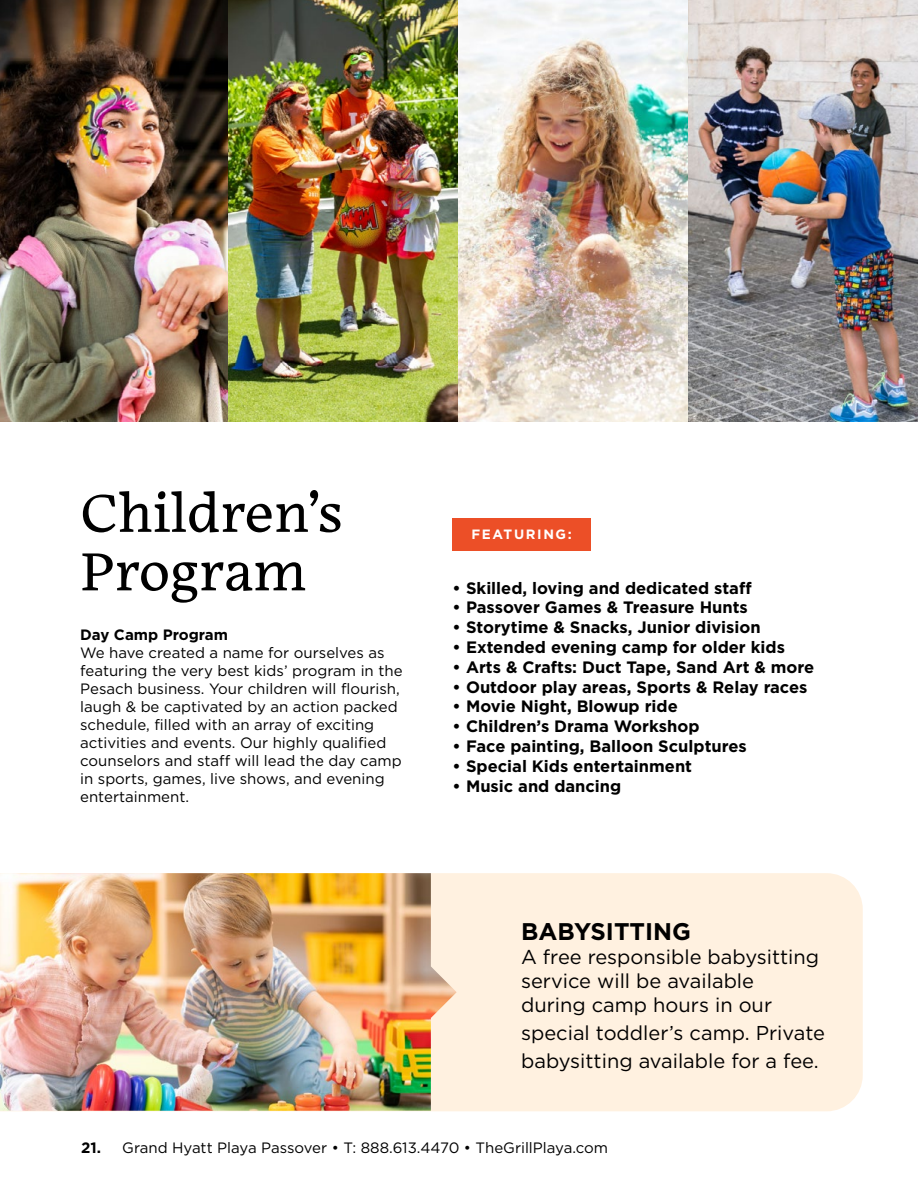
<style>
.page{position:relative;width:918px;height:1188px;background:#fff}
.page>*{position:absolute;margin:0;border:0;box-sizing:border-box;transform-origin:0 0}
.t1{font:55.05px/58.5px "Embury Text";letter-spacing:-.015em;color:#000}
.t2{font:700 24px "Gotham";color:#000}
.t3{font:20.1px/24px "Gotham";color:#000}
.t4{font:700 16.5px "Gotham";color:#000}
.t5{font:15px/18px "Gotham";color:#000}
.t6{font:700 15px "Gotham";color:#000}
.t7{font:700 13.5px "Gotham";letter-spacing:.12em;color:#fff}
</style>
<div class="page">
<div style="left:457px;top:873px;width:406px;height:238px;background:#fff1e0"></div>
<div style="left:453px;top:518px;width:138px;height:33px;background:#ec4f27"></div>
<img style="left:0;top:873px;width:457px;height:238px">
<img style="left:0;top:0;width:228px;height:421px">
<img style="left:228px;top:0;width:230px;height:421px">
<img style="left:458px;top:0;width:230px;height:421px">
<img style="left:688px;top:0;width:230px;height:421px">
<h1 class="t1" style="left:80px;top:479px;width:265px">Children’s<br>Program</h1>
<p class="t6" style="left:80px;top:626px;width:149px">Day Camp Program</p>
<p class="t5" style="left:80px;top:644px;width:324px">We have created a name for ourselves as featuring the very best kids’ program in the Pesach business. Your children will flourish, laugh &amp; be captivated by an action packed schedule, filled with an array of exciting activities and events. Our highly qualified counselors and staff will lead the day camp in sports, games, live shows, and evening entertainment.</p>
<p class="t7" style="left:471px;top:527px;width:102px">FEATURING:</p>
<p class="t4" style="left:453px;top:578px;width:301px">• Skilled, loving and dedicated staff</p>
<p class="t4" style="left:453px;top:598px;width:297px">• Passover Games &amp; Treasure Hunts</p>
<p class="t4" style="left:453px;top:618px;width:310px">• Storytime &amp; Snacks, Junior division</p>
<p class="t4" style="left:453px;top:638px;width:334px">• Extended evening camp for older kids</p>
<p class="t4" style="left:453px;top:657px;width:363px">• Arts &amp; Crafts: Duct Tape, Sand Art &amp; more</p>
<p class="t4" style="left:453px;top:677px;width:356px">• Outdoor play areas, Sports &amp; Relay races</p>
<p class="t4" style="left:453px;top:697px;width:227px">• Movie Night, Blowup ride</p>
<p class="t4" style="left:453px;top:717px;width:249px">• Children’s Drama Workshop</p>
<p class="t4" style="left:453px;top:737px;width:296px">• Face painting, Balloon Sculptures</p>
<p class="t4" style="left:453px;top:756px;width:241px">• Special Kids entertainment</p>
<p class="t4" style="left:453px;top:776px;width:170px">• Music and dancing</p>
<h2 class="t2" style="left:521px;top:917px;width:172px">BABYSITTING</h2>
<h3 class="t3" style="left:521px;top:944px;width:300px">A free responsible babysitting service will be available during camp hours in our</h3>
<h3 class="t3" style="left:521px;top:1018px;width:305px;line-height:28px">special toddler’s camp. Private babysitting available for a fee.</h3>
<p class="t6" style="left:81px;top:1139px;width:21px">21.</p>
<p class="t5" style="left:122px;top:1138px;width:487px">Grand Hyatt Playa Passover • T: 888.613.4470 • TheGrillPlaya.com</p>
</div>
